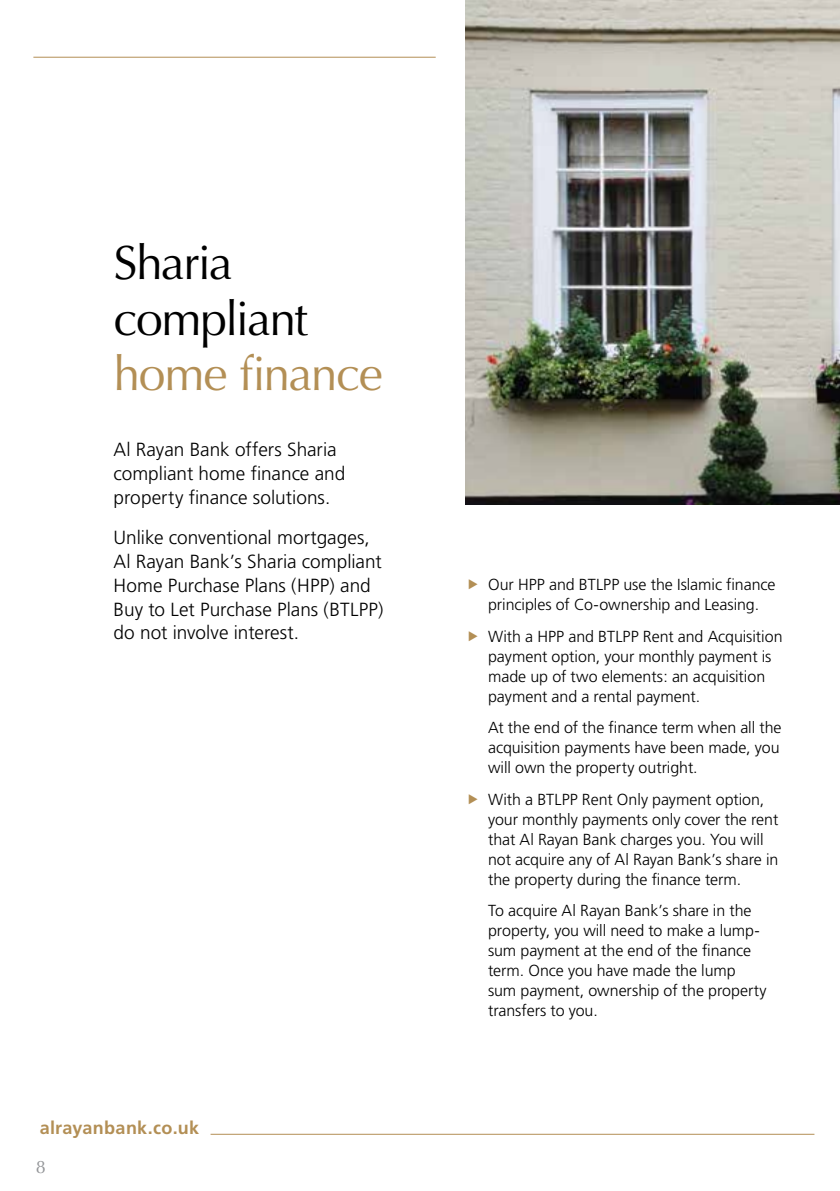
<style>
.page{position:relative;width:840px;height:1191px;background:#fff}
.page>*{position:absolute;margin:0;border:0;box-sizing:border-box;transform-origin:0 0}
.t1{font:48px/55.2px "Optima";letter-spacing:-.035em;color:#000}
.t2{font:48px "Optima";letter-spacing:-.03em;color:#b38f55}
.t3{font:300 19px/23.8px "Frutiger";color:#000}
.t4{font:700 18px "Frutiger";letter-spacing:.015em;color:#b38f55}
.t5{font:18px "Optima";color:#939598}
.t6{font:300 16px/20px "Frutiger";letter-spacing:-.005em;color:#000}
</style>
<div class="page">
<hr style="left:210px;top:1133px;width:604px;height:1px;background:#b38f55">
<img style="left:465px;top:0;width:374px;height:505px">
<hr style="left:33px;top:57px;width:402px;height:1px;background:#b38f55">
<h1 class="t1" style="left:113px;top:236px;width:196px">Sharia compliant</h1>
<h1 class="t2" style="left:113px;top:346px;width:270px">home finance</h1>
<p class="t3" style="left:113px;top:438px;width:233px">Al Rayan Bank offers Sharia compliant home finance and property finance solutions.</p>
<p class="t3" style="left:113px;top:526px;width:271px">Unlike conventional mortgages,<br>Al Rayan Bank’s Sharia compliant<br>Home Purchase Plans (HPP) and<br>Buy to Let Purchase Plans (BTLPP) do not involve interest.</p>
<p class="t4" style="left:40px;top:1117px;width:161px">alrayanbank.co.uk</p>
<p class="t5" style="left:36px;top:1156px;width:12px">8</p>
<p class="t6" style="left:488px;top:575px;width:289px">Our HPP and BTLPP use the Islamic finance principles of Co-ownership and Leasing.</p>
<p class="t6" style="left:488px;top:626px;width:296px">With a HPP and BTLPP Rent and Acquisition payment option, your monthly payment is made up of two elements: an acquisition payment and a rental payment.</p>
<p class="t6" style="left:488px;top:718px;width:295px">At the end of the finance term when all the acquisition payments have been made, you will own the property outright.</p>
<p class="t6" style="left:488px;top:789px;width:291px">With a BTLPP Rent Only payment option, your monthly payments only cover the rent that Al Rayan Bank charges you. You will not acquire any of Al Rayan Bank’s share in the property during the finance term.</p>
<p class="t6" style="left:488px;top:900px;width:280px">To acquire Al Rayan Bank’s share in the property, you will need to make a lump&shy;sum payment at the end of the finance term. Once you have made the lump sum payment, ownership of the property transfers to you.</p>
</div>
